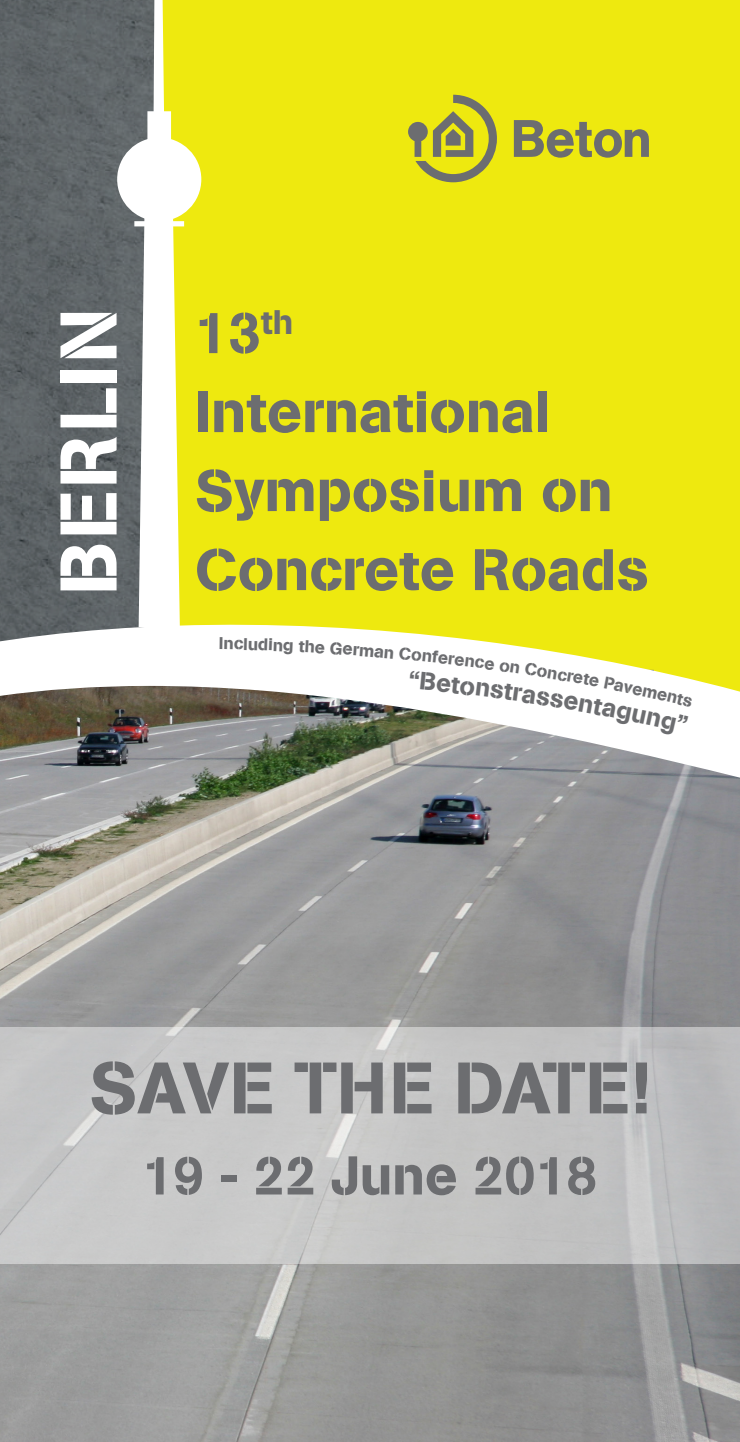
<style>
.page{position:relative;width:740px;height:1442px;background:#fff}
.page>*{position:absolute;margin:0;border:0;box-sizing:border-box;transform-origin:0 0}
.t1{font:79.42px "AG Book Std Stencil";letter-spacing:.04em;color:#fff}
.t2{font:72px "AG Book Std Stencil";letter-spacing:.005em;color:#6c6d70}
.t3{font:57.82px/79px "AG Book Std Stencil";color:#6c6d70}
.t4{font:54px "AG Book Std Stencil";color:#6c6d70}
.t5{font:16.88px "AG Book Std Stencil";color:#6c6d70}
</style>
<div class="page">
<svg style="left:0;top:0;width:137px;height:588px;background:#5e6467"></svg>
<div style="left:181px;top:0;width:559px;height:588px;background:#eee90f"></div>
<svg style="left:0;top:588px;width:740px;height:60px"></svg>
<div style="left:118px;top:139px;width:82px;height:81px;background:#fff;border-radius:50%"></div>
<div style="left:117px;top:137px;width:84px;height:84px;border:3px solid #fff;border-radius:50%"></div>
<div style="left:134px;top:221px;width:50px;height:5px;border:3px solid #fff"></div>
<svg style="left:137px;top:0;width:44px;height:628px"></svg>
<div style="left:149px;top:113px;width:21px;height:28px;background:#fff"></div>
<div style="left:147px;top:111px;width:24px;height:31px;border:3px solid #fff"></div>
<img style="left:0;top:686px;width:740px;height:755px">
<div style="left:0;top:1027px;width:740px;height:236px;background:linear-gradient(to right,#ccc,#bfbfc0)"></div>
<svg style="left:408px;top:95px;width:89px;height:87px;background:#bebb32"></svg>
<svg style="left:514px;top:120px;width:135px;height:38px;background:#aba940"></svg>
<svg style="left:220px;top:637px;width:23px;height:11px"></svg>
<svg style="left:283px;top:640px;width:31px;height:8px"></svg>
<svg style="left:360px;top:646px;width:34px;height:2px"></svg>
<svg style="left:410px;top:649px;width:283px;height:86px"></svg>
<p class="t1" style="left:41px;top:595px;width:288px;rotate:-90deg">BERLIN</p>
<p class="t3" style="left:195px;top:294px;width:455px">13<sup>th<br></sup>International<br>Symposium on<br>Concrete Roads</p>
<p class="t5" style="left:244px;top:633px;width:41px;rotate:2deg">ludin</p>
<p class="t5" style="left:316px;top:636px;width:46px;rotate:4deg">e Ger</p>
<p class="t5" style="left:400px;top:643px;width:51px;rotate:6deg">Confe</p>
<p class="t5" style="left:476px;top:651px;width:47px;rotate:8deg">ce on</p>
<p class="t5" style="left:559px;top:664px;width:33px;rotate:10deg">cret</p>
<p class="t2" style="left:90px;top:1045px;width:562px">SAVE THE DATE!</p>
<p class="t4" style="left:143px;top:1143px;width:455px">19 - 22 June 2018</p>
</div>
